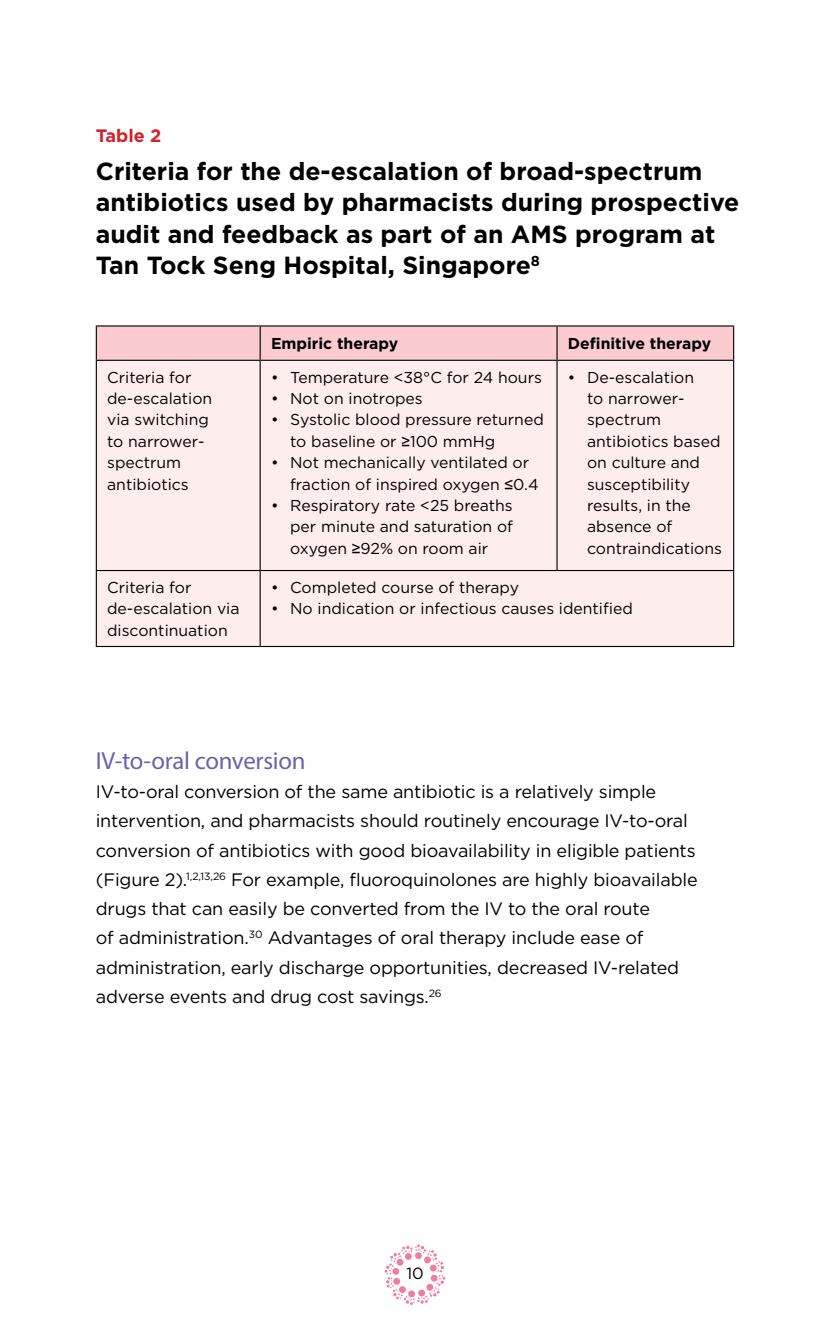
<style>
.page{position:relative;width:830px;height:1340px;background:#fff}
.page>*{position:absolute;margin:0;border:0;box-sizing:border-box;transform-origin:0 0}
.t1{font:700 24.75px/31.5px "Gotham";color:#000}
.t2{font:24.75px "Myriad Pro";letter-spacing:-.01em;color:#6a63ac}
.t3{font:18px/29.2px "Gotham";letter-spacing:-.01em;color:#000}
.t4{font:700 18px "Gotham";color:#d2232a}
.t5{font:16.2px "Gotham";color:#000}
.t6{font:15.75px/21.4px "Gotham";color:#000}
.t7{font:700 15.75px "Gotham";color:#000}
.s1{font-family:"Arial"}
</style>
<div class="page">
<svg style="left:384px;top:1244px;width:61px;height:61px"></svg>
<div style="left:97px;top:326px;width:635px;height:34px;background:#facbcf"></div>
<div style="left:97px;top:361px;width:635px;height:285px;background:#feeded"></div>
<hr style="left:96px;top:361px;width:1px;height:209px;background:#000">
<hr style="left:259px;top:361px;width:1px;height:209px;background:#000">
<hr style="left:556px;top:361px;width:1px;height:209px;background:#000">
<hr style="left:732px;top:361px;width:1px;height:209px;background:#000">
<hr style="left:96px;top:570px;width:164px;height:1px;background:#000">
<hr style="left:96px;top:571px;width:1px;height:75px;background:#000">
<hr style="left:96px;top:646px;width:164px;height:1px;background:#000">
<hr style="left:260px;top:570px;width:296px;height:1px;background:#000">
<hr style="left:259px;top:571px;width:1px;height:75px;background:#000">
<hr style="left:556px;top:570px;width:177px;height:1px;background:#000">
<hr style="left:732px;top:571px;width:1px;height:75px;background:#000">
<hr style="left:260px;top:646px;width:296px;height:1px;background:#000">
<hr style="left:556px;top:646px;width:177px;height:1px;background:#000">
<hr style="left:96px;top:325px;width:164px;height:1px;background:#000">
<hr style="left:96px;top:326px;width:1px;height:34px;background:#000">
<hr style="left:96px;top:360px;width:164px;height:1px;background:#000">
<hr style="left:260px;top:325px;width:296px;height:1px;background:#000">
<hr style="left:259px;top:326px;width:1px;height:34px;background:#000">
<hr style="left:260px;top:360px;width:296px;height:1px;background:#000">
<hr style="left:556px;top:325px;width:177px;height:1px;background:#000">
<hr style="left:556px;top:326px;width:1px;height:34px;background:#000">
<hr style="left:732px;top:326px;width:1px;height:34px;background:#000">
<hr style="left:556px;top:360px;width:177px;height:1px;background:#000">
<p class="t4" style="left:96px;top:125px;width:67px">Table 2</p>
<h1 class="t1" style="left:96px;top:155px;width:644px">Criteria for the de-escalation of broad-spectrum antibiotics used by pharmacists during prospective audit and feedback as part of an AMS program at Tan Tock Seng Hospital, Singapore<sup>8</sup></h1>
<p class="t7" style="left:271px;top:335px;width:129px">Empiric therapy</p>
<p class="t7" style="left:567px;top:335px;width:145px">Definitive therapy</p>
<p class="t6" style="left:107px;top:366px;width:107px">Criteria for de-escalation via switching to narrower&shy;spectrum antibiotics</p>
<p class="t6" style="left:271px;top:366px;width:272px">• Temperature &lt;38°C for 24 hours</p>
<p class="t6" style="left:271px;top:387px;width:153px">• Not on inotropes</p>
<p class="t6" style="left:290px;top:409px;width:255px;text-indent:-19px">• Systolic blood pressure returned to baseline or <span class="s1">≥</span>100 mmHg</p>
<p class="t6" style="left:290px;top:451px;width:250px;text-indent:-19px">• Not mechanically ventilated or fraction of inspired oxygen <span class="s1">≤</span>0.4</p>
<p class="t6" style="left:290px;top:494px;width:224px;text-align:justify;text-indent:-19px">• Respiratory rate &lt;25 breaths per minute and saturation of oxygen <span class="s1">≥</span>92% on room air</p>
<p class="t6" style="left:586px;top:366px;width:136px;text-indent:-19px">• De-escalation<br>to narrower&shy;spectrum antibiotics based on culture and susceptibility results, in the absence of contraindications</p>
<p class="t6" style="left:107px;top:576px;width:134px">Criteria for de-escalation via discontinuation</p>
<p class="t6" style="left:271px;top:576px;width:249px">• Completed course of therapy</p>
<p class="t6" style="left:271px;top:597px;width:363px">• No indication or infectious causes identified</p>
<h1 class="t2" style="left:96px;top:745px;width:211px">IV-to-oral conversion</h1>
<p class="t3" style="left:96px;top:776px;width:603px">IV-to-oral conversion of the same antibiotic is a relatively simple intervention, and pharmacists should routinely encourage IV-to-oral conversion of antibiotics with good bioavailability in eligible patients (Figure 2).<sup>1,2,13,26</sup> For example, fluoroquinolones are highly bioavailable drugs that can easily be converted from the IV to the oral route<br>of administration.<sup>30</sup> Advantages of oral therapy include ease of administration, early discharge opportunities, decreased IV-related adverse events and drug cost savings.<sup>26</sup></p>
<p class="t5" style="left:406px;top:1262px;width:19px">10</p>
</div>
